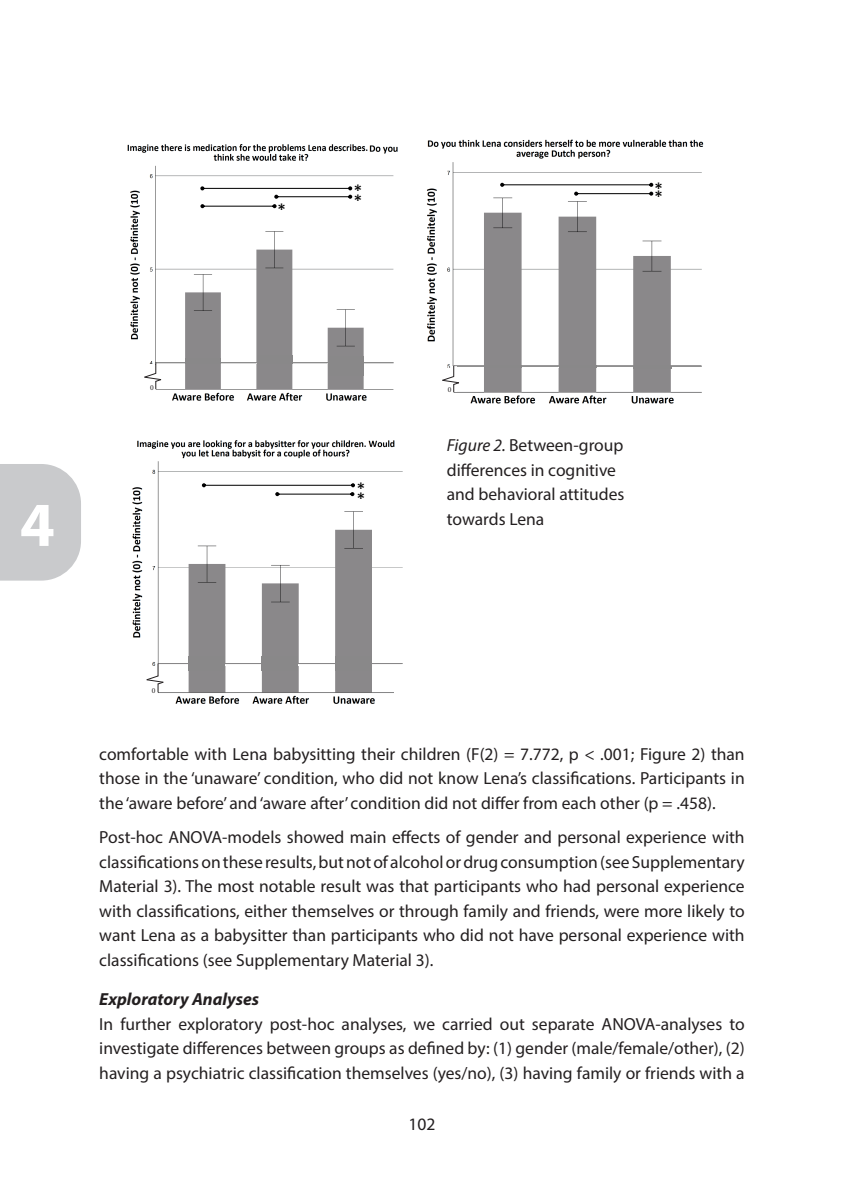
<style>
.page{position:relative;width:844px;height:1191px;background:#fff}
.page>*{position:absolute;margin:0;border:0;box-sizing:border-box;transform-origin:0 0}
.t1{font:700 63px "Myriad Pro";color:#fff}
.t2{font:18.2px "Calibri";color:#000001}
.t3{font:17.5px/24.5px "Myriad Pro";color:#231f20;text-align:justify}
.Subtitle_2{font:italic 700 17.5px "Myriad Pro";color:#231f20}
.t4{font:7.7px "Minion Pro";color:#231f20}
.s1{font-style:italic}
</style>
<div class="page">
<svg style="left:0;top:464px;width:81px;height:116px;background:#cccdcf"></svg>
<img style="left:426px;top:139px;width:278px;height:229px">
<img style="left:127px;top:144px;width:267px;height:221px">
<hr style="left:202px;top:188px;width:148px;height:1px;background:#000001">
<svg style="left:200px;top:186px;width:4px;height:4px"></svg>
<hr style="left:276px;top:196px;width:74px;height:1px;background:#000001">
<svg style="left:348px;top:186px;width:4px;height:13px"></svg>
<hr style="left:202px;top:206px;width:72px;height:1px;background:#000001">
<svg style="left:200px;top:204px;width:4px;height:4px"></svg>
<svg style="left:272px;top:195px;width:6px;height:13px"></svg>
<hr style="left:502px;top:184px;width:149px;height:1px;background:#000001">
<svg style="left:500px;top:183px;width:4px;height:4px"></svg>
<hr style="left:576px;top:193px;width:75px;height:1px;background:#000001">
<svg style="left:574px;top:192px;width:4px;height:4px"></svg>
<svg style="left:649px;top:183px;width:4px;height:13px"></svg>
<img style="left:369px;top:144px;width:29px;height:12px">
<div style="left:185px;top:358px;width:36px;height:14px;background:#898889"></div>
<div style="left:257px;top:356px;width:35px;height:14px;background:#898889"></div>
<img style="left:453px;top:368px;width:249px;height:36px">
<hr style="left:484px;top:365px;width:38px;height:3px;background:#898889">
<hr style="left:558px;top:365px;width:38px;height:3px;background:#898889">
<hr style="left:633px;top:366px;width:38px;height:2px;background:#898889">
<img style="left:156px;top:365px;width:238px;height:36px">
<hr style="left:453px;top:365px;width:248px;height:1px;background:#898889">
<div style="left:328px;top:357px;width:35px;height:19px;background:#898889"></div>
<hr style="left:156px;top:362px;width:237px;height:1px;background:#898889">
<svg style="left:442px;top:366px;width:24px;height:26px"></svg>
<svg style="left:144px;top:362px;width:25px;height:27px"></svg>
<img style="left:132px;top:440px;width:271px;height:226px">
<hr style="left:204px;top:485px;width:149px;height:1px;background:#000001">
<svg style="left:202px;top:483px;width:4px;height:4px"></svg>
<hr style="left:277px;top:493px;width:75px;height:1px;background:#000001">
<svg style="left:275px;top:492px;width:4px;height:4px"></svg>
<svg style="left:350px;top:483px;width:5px;height:13px"></svg>
<img style="left:158px;top:666px;width:235px;height:38px">
<div style="left:188px;top:656px;width:37px;height:14px;background:#898889"></div>
<div style="left:261px;top:657px;width:37px;height:14px;background:#898889"></div>
<div style="left:334px;top:656px;width:37px;height:14px;background:#898889"></div>
<hr style="left:158px;top:663px;width:243px;height:1px;background:#898889">
<svg style="left:146px;top:663px;width:25px;height:29px"></svg>
<p class="t2" style="left:277px;top:197px;width:11px">*</p>
<p class="t2" style="left:353px;top:179px;width:11px">*</p>
<p class="t2" style="left:353px;top:188px;width:11px">*</p>
<p class="t2" style="left:654px;top:176px;width:11px">*</p>
<p class="t2" style="left:654px;top:185px;width:11px">*</p>
<h1 class="t1" style="left:20px;top:483px;width:36px">4</h1>
<p class="t4" style="left:150px;top:382px;width:5px">0</p>
<p class="t4" style="left:447px;top:385px;width:5px">0</p>
<p class="t2" style="left:356px;top:476px;width:11px">*</p>
<p class="t2" style="left:356px;top:486px;width:11px">*</p>
<p class="t3" style="left:446px;top:433px;width:179px;text-align:left"><span class="s1">Figure 2.</span> Between-group differences in cognitive and behavioral attitudes towards Lena</p>
<p class="t4" style="left:152px;top:685px;width:5px">0</p>
<p class="t3" style="left:99px;top:741px;width:646px">comfortable with Lena babysitting their children (F(2) = 7.772, p &lt; .001; Figure 2) than those in the ‘unaware’ condition, who did not know Lena’s classifications. Participants in the ‘aware before’ and ‘aware after’ condition did not differ from each other (p = .458).</p>
<p class="t3" style="left:99px;top:825px;width:646px">Post-hoc ANOVA-models showed main effects of gender and personal experience with classifications on these results, but not of alcohol or drug consumption (see Supplementary Material 3). The most notable result was that participants who had personal experience with classifications, either themselves or through family and friends, were more likely to want Lena as a babysitter than participants who did not have personal experience with classifications (see Supplementary Material 3).</p>
<p class="Subtitle_2" style="left:99px;top:988px;width:161px">Exploratory Analyses</p>
<p class="t3" style="left:99px;top:1011px;width:646px">In further exploratory post-hoc analyses, we carried out separate ANOVA-analyses to investigate differences between groups as defined by: (1) gender (male/female/other), (2) having a psychiatric classification themselves (yes/no), (3) having family or friends with a</p>
<p class="t3" style="left:408px;top:1111px;width:28px">102</p>
</div>
